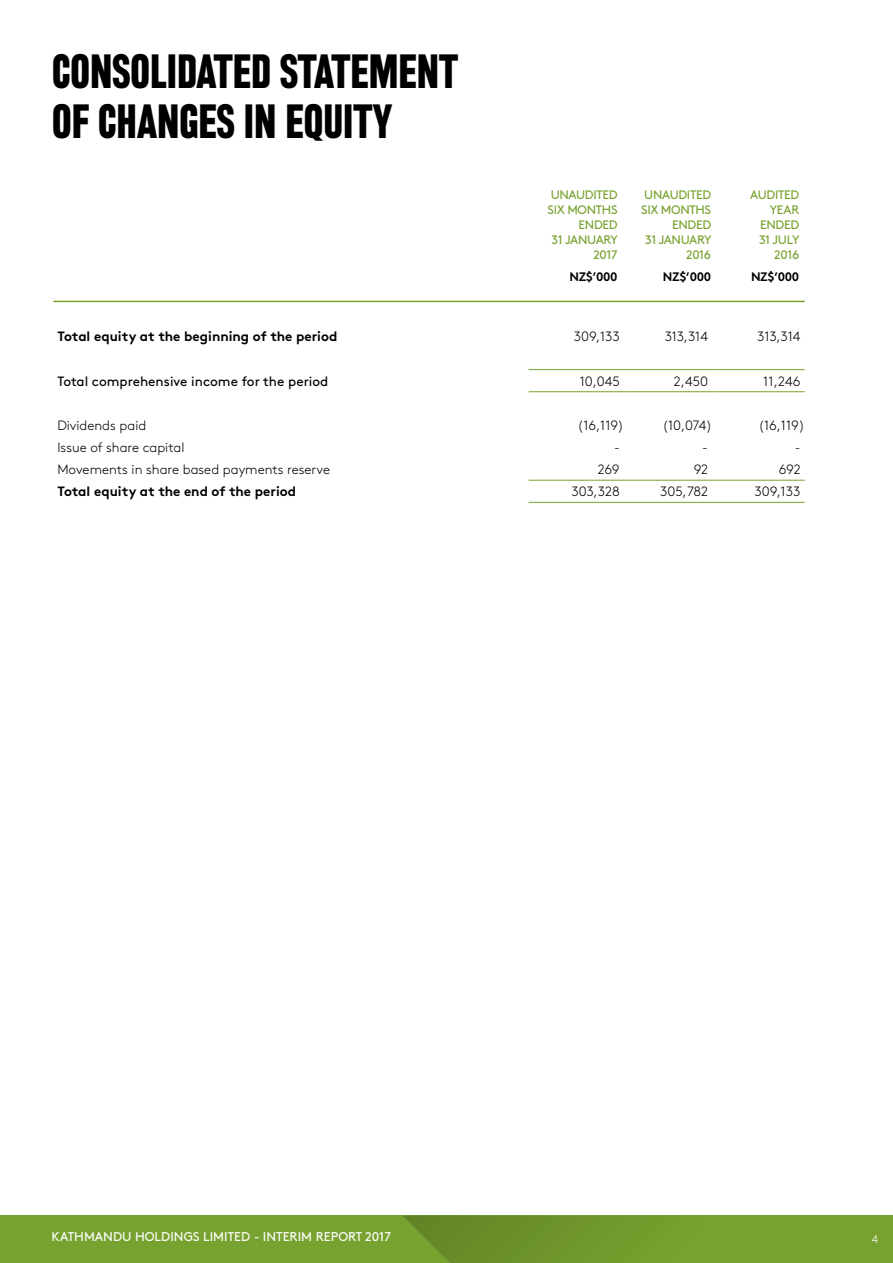
<style>
.page{position:relative;width:893px;height:1263px;background:#fff}
.page>*{position:absolute;margin:0;border:0;box-sizing:border-box;transform-origin:0 0}
.t1{font:500 condensed 42px/50.4px "Rhode";color:#000}
.t2{font:300 13.5px "Brown Std";color:#000}
.t3{font:700 13.5px "Brown Std";color:#000}
.t4{font:13.5px "Brown Std";color:#000}
.t5{font:12.75px "Brown Std";color:#fff}
.t6{font:12.3px/15px "Brown Std";letter-spacing:-.025em;color:#78a22f;text-align:right}
.t7{font:700 12.3px "Brown Std";letter-spacing:-.025em;color:#000}
.t8{font:300 11.25px "Brown Std";color:#fff}
</style>
<div class="page">
<div style="left:0;top:1215px;width:893px;height:48px;background:#78a22f"></div>
<svg style="left:403px;top:1215px;width:213px;height:48px"></svg>
<hr style="left:53px;top:301px;width:752px;height:1px;background:#78a22f">
<hr style="left:529px;top:369px;width:95px;height:1px;background:#78a22f">
<hr style="left:624px;top:369px;width:88px;height:1px;background:#78a22f">
<hr style="left:712px;top:369px;width:93px;height:1px;background:#78a22f">
<hr style="left:529px;top:391px;width:95px;height:1px;background:#78a22f">
<hr style="left:624px;top:391px;width:88px;height:1px;background:#78a22f">
<hr style="left:712px;top:391px;width:93px;height:1px;background:#78a22f">
<hr style="left:529px;top:480px;width:95px;height:1px;background:#78a22f">
<hr style="left:624px;top:480px;width:88px;height:1px;background:#78a22f">
<hr style="left:712px;top:480px;width:93px;height:1px;background:#78a22f">
<hr style="left:529px;top:502px;width:95px;height:1px;background:#78a22f">
<hr style="left:624px;top:502px;width:88px;height:1px;background:#78a22f">
<hr style="left:712px;top:502px;width:93px;height:1px;background:#78a22f">
<h1 class="t1" style="left:52px;top:47px;width:407px">CONSOLIDATED STATEMENT<br>OF CHANGES IN EQUITY</h1>
<p class="t6" style="left:548px;top:188px;width:72px">UNAUDITED<br>SIX MONTHS<br>ENDED<br>31 JANUARY<br>2017</p>
<p class="t7" style="left:569px;top:270px;width:50px">NZ$’000</p>
<p class="t6" style="left:641px;top:188px;width:72px">UNAUDITED<br>SIX MONTHS<br>ENDED<br>31 JANUARY<br>2016</p>
<p class="t7" style="left:663px;top:270px;width:50px">NZ$’000</p>
<p class="t6" style="left:750px;top:188px;width:51px">AUDITED<br>YEAR<br>ENDED<br>31 JULY<br>2016</p>
<p class="t7" style="left:751px;top:270px;width:50px">NZ$’000</p>
<p class="t3" style="left:57px;top:328px;width:281px">Total equity at the beginning of the period</p>
<p class="t2" style="left:574px;top:329px;width:47px">309,133</p>
<p class="t2" style="left:665px;top:329px;width:45px">313,314</p>
<p class="t2" style="left:757px;top:329px;width:45px">313,314</p>
<p class="t4" style="left:57px;top:373px;width:272px">Total comprehensive income for the period</p>
<p class="t2" style="left:580px;top:373px;width:41px">10,045</p>
<p class="t2" style="left:674px;top:373px;width:36px">2,450</p>
<p class="t2" style="left:763px;top:373px;width:39px">11,246</p>
<p class="t2" style="left:57px;top:418px;width:90px">Dividends paid</p>
<p class="t2" style="left:578px;top:418px;width:48px">(16,119)</p>
<p class="t2" style="left:662px;top:418px;width:51px">(10,074)</p>
<p class="t2" style="left:758px;top:418px;width:48px">(16,119)</p>
<p class="t2" style="left:57px;top:440px;width:129px">Issue of share capital</p>
<p class="t2" style="left:614px;top:440px;width:7px">-</p>
<p class="t2" style="left:702px;top:440px;width:7px">-</p>
<p class="t2" style="left:795px;top:440px;width:7px">-</p>
<p class="t2" style="left:57px;top:462px;width:274px">Movements in share based payments reserve</p>
<p class="t2" style="left:598px;top:462px;width:23px">269</p>
<p class="t2" style="left:694px;top:462px;width:16px">92</p>
<p class="t2" style="left:779px;top:462px;width:23px">692</p>
<p class="t3" style="left:57px;top:483px;width:240px">Total equity at the end of the period</p>
<p class="t2" style="left:571px;top:484px;width:50px">303,328</p>
<p class="t2" style="left:660px;top:484px;width:50px">305,782</p>
<p class="t2" style="left:754px;top:484px;width:47px">309,133</p>
<p class="t5" style="left:52px;top:1229px;width:341px">KATHMANDU HOLDINGS LIMITED - INTERIM REPORT 2017</p>
<p class="t8" style="left:872px;top:1232px;width:8px">4</p>
</div>
